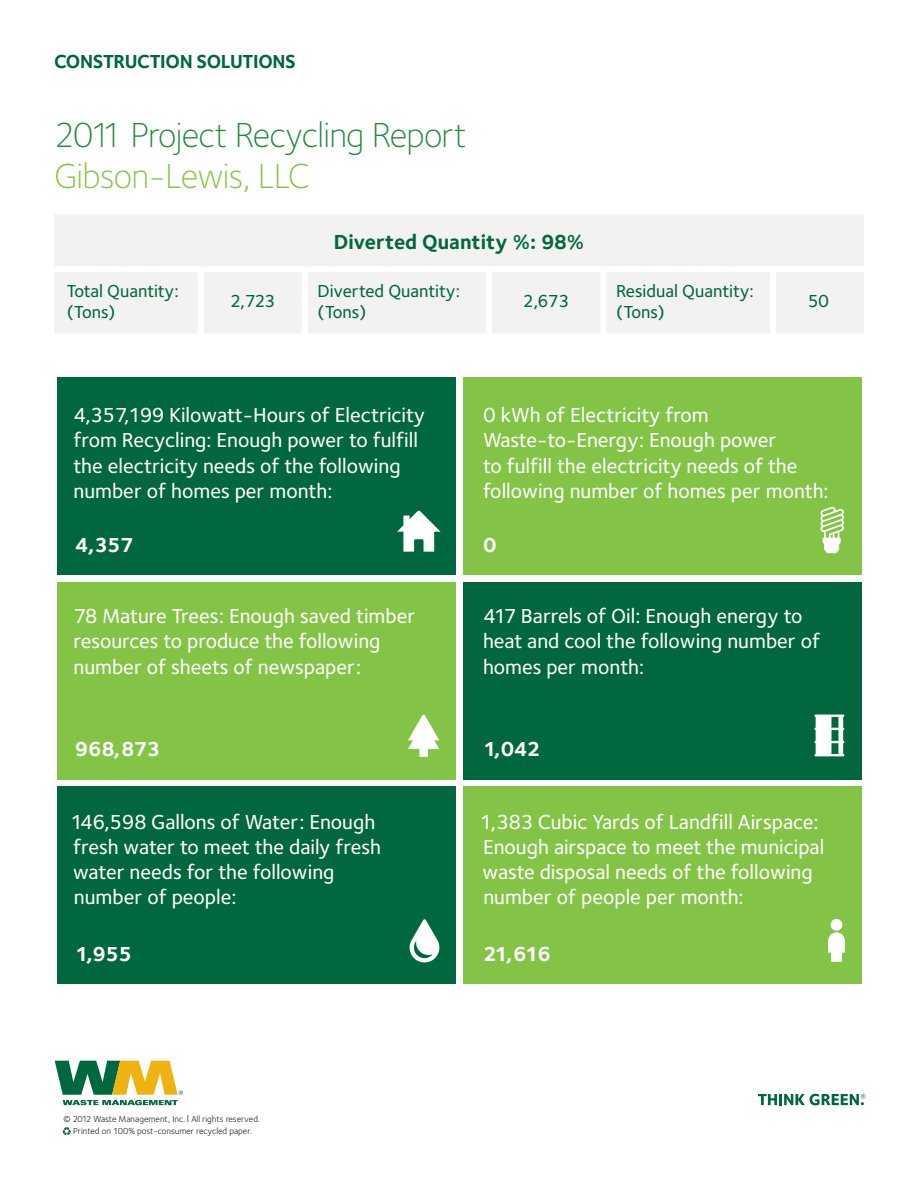
<style>
.page{position:relative;width:918px;height:1188px;background:#fff}
.page>*{position:absolute;margin:0;border:0;box-sizing:border-box;transform-origin:0 0}
.t1{font:300 36px "Foundry Sterling";letter-spacing:-.02em;color:#238b3c}
.t2{font:300 36px "Foundry Sterling";letter-spacing:-.02em;color:#83c447}
.t3{font:500 21px/25.2px "Foundry Sterling";color:#fff}
.t4{font:700 21px "Foundry Sterling";letter-spacing:-.03em;color:#fff}
.t5{font:700 21px "Foundry Sterling";color:#00673e}
.t6{font:700 19.5px "Foundry Sterling";letter-spacing:-.02em;color:#00673e}
.t7{font:500 18px/21.6px "Foundry Sterling";color:#00673e}
.t8{font:9px "Foundry Sterling";color:#231f20}
</style>
<div class="page">
<svg style="left:758px;top:1094px;width:107px;height:11px"></svg>
<svg style="left:55px;top:1061px;width:128px;height:44px"></svg>
<div style="left:464px;top:377px;width:398px;height:198px;background:#83c447"></div>
<svg style="left:820px;top:506px;width:24px;height:47px"></svg>
<div style="left:57px;top:377px;width:399px;height:198px;background:#00673e"></div>
<div style="left:57px;top:582px;width:399px;height:197px;background:#83c447"></div>
<div style="left:57px;top:786px;width:399px;height:198px;background:#00673e"></div>
<div style="left:464px;top:582px;width:398px;height:197px;background:#00673e"></div>
<div style="left:464px;top:786px;width:398px;height:198px;background:#83c447"></div>
<svg style="left:397px;top:510px;width:44px;height:42px"></svg>
<svg style="left:408px;top:714px;width:31px;height:43px"></svg>
<svg style="left:410px;top:919px;width:29px;height:43px"></svg>
<svg style="left:828px;top:919px;width:17px;height:43px"></svg>
<svg style="left:814px;top:715px;width:30px;height:41px"></svg>
<svg style="left:63px;top:1127px;width:8px;height:8px"></svg>
<div style="left:54px;top:215px;width:810px;height:118px;background:#f2f3f1"></div>
<div style="left:54px;top:266px;width:147px;height:6px;background:#fff"></div>
<div style="left:201px;top:266px;width:104px;height:6px;background:#fff"></div>
<div style="left:198px;top:272px;width:6px;height:61px;background:#fff"></div>
<div style="left:305px;top:266px;width:184px;height:6px;background:#fff"></div>
<div style="left:302px;top:272px;width:6px;height:61px;background:#fff"></div>
<div style="left:489px;top:266px;width:114px;height:6px;background:#fff"></div>
<div style="left:486px;top:272px;width:6px;height:61px;background:#fff"></div>
<div style="left:603px;top:266px;width:170px;height:6px;background:#fff"></div>
<div style="left:600px;top:272px;width:6px;height:61px;background:#fff"></div>
<div style="left:773px;top:266px;width:91px;height:6px;background:#fff"></div>
<div style="left:770px;top:272px;width:6px;height:61px;background:#fff"></div>
<p class="t6" style="left:54px;top:50px;width:188px">CONSTRUCTION Solutions</p>
<h1 class="t1" style="left:54px;top:115px;width:414px">2011 Project Recycling Report</h1>
<h1 class="t2" style="left:54px;top:155px;width:257px">Gibson-Lewis, LLC</h1>
<p class="t5" style="left:334px;top:229px;width:252px">Diverted Quantity %: 98%</p>
<p class="t7" style="left:67px;top:280px;width:114px">Total Quantity: (Tons)</p>
<p class="t7" style="left:230px;top:291px;width:47px">2,723</p>
<p class="t7" style="left:318px;top:280px;width:144px">Diverted Quantity: (Tons)</p>
<p class="t7" style="left:523px;top:291px;width:48px">2,673</p>
<p class="t7" style="left:616px;top:280px;width:139px">Residual Quantity: (Tons)</p>
<p class="t7" style="left:808px;top:291px;width:23px">50</p>
<p class="t3" style="left:74px;top:403px;width:353px">4,357,199 Kilowatt-Hours of Electricity from Recycling: Enough power to fulfill the electricity needs of the following number of homes per month:</p>
<p class="t3" style="left:483px;top:403px;width:347px">0 kWh of Electricity from Waste-to-Energy: Enough power<br>to fulfill the electricity needs of the following number of homes per month:</p>
<p class="t4" style="left:75px;top:532px;width:60px">4,357</p>
<p class="t4" style="left:483px;top:532px;width:15px">0</p>
<p class="t3" style="left:74px;top:604px;width:343px">78 Mature Trees: Enough saved timber resources to produce the following number of sheets of newspaper:</p>
<p class="t3" style="left:483px;top:604px;width:339px">417 Barrels of Oil: Enough energy to heat and cool the following number of homes per month:</p>
<p class="t4" style="left:75px;top:736px;width:87px">968,873</p>
<p class="t4" style="left:483px;top:736px;width:59px">1,042</p>
<p class="t3" style="left:70px;top:809px;width:312px">146,598 Gallons of Water: Enough fresh water to meet the daily fresh water needs for the following number of people:</p>
<p class="t3" style="left:480px;top:809px;width:346px">1,383 Cubic Yards of Landfill Airspace:<br>Enough airspace to meet the municipal waste disposal needs of the following number of people per month:</p>
<p class="t4" style="left:75px;top:942px;width:58px">1,955</p>
<p class="t4" style="left:483px;top:942px;width:69px">21,616</p>
<p class="t8" style="left:64px;top:1113px;width:198px">© 2012 Waste Management, Inc. | All rights reserved.</p>
<p class="t8" style="left:73px;top:1126px;width:180px">Printed on 100% post-consumer recycled paper.</p>
</div>
